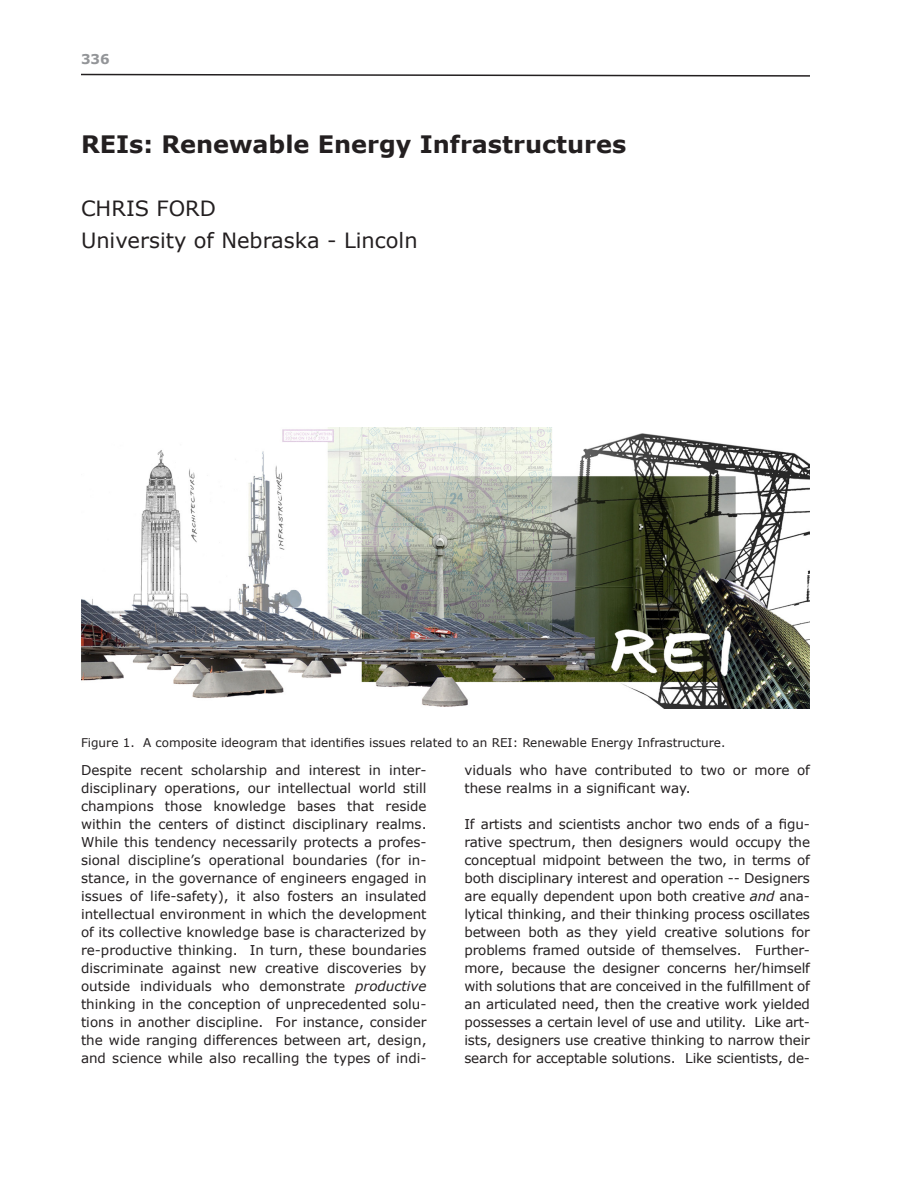
<style>
.page{position:relative;width:918px;height:1188px;background:#fff}
.page>*{position:absolute;margin:0;border:0;box-sizing:border-box;transform-origin:0 0}
.Paper_Title{font:700 24px "Verdana";color:#231f20}
.Author_Name{font:21px "Verdana";color:#231f20}
.Body_Text{font:13.5px/18px "Verdana";color:#231f20;text-align:justify}
.t1{font:700 13.5px "Verdana";color:#939598}
.t2{font:12px "Verdana";color:#231f20}
.s1{font-style:italic}
</style>
<div class="page">
<svg style="left:81px;top:73px;width:729px;height:4px"></svg>
<div style="left:214px;top:49px;width:480px;height:25px;background:#fff"></div>
<img style="left:81px;top:428px;width:729px;height:280px">
<p class="t1" style="left:81px;top:51px;width:30px">336</p>
<p class="Paper_Title" style="left:81px;top:129px;width:547px">REIs: Renewable Energy Infrastructures</p>
<p class="Author_Name" style="left:81px;top:195px;width:137px">CHRIS FORD</p>
<p class="Author_Name" style="left:81px;top:227px;width:338px">University of Nebraska - Lincoln</p>
<p class="t2" style="left:81px;top:735px;width:646px">Figure 1. A composite ideogram that identifies issues related to an REI: Renewable Energy Infrastructure.</p>
<p class="Body_Text" style="left:81px;top:761px;width:347px">Despite recent scholarship and interest in inter&shy;disciplinary operations, our intellectual world still champions those knowledge bases that reside within the centers of distinct disciplinary realms.<br>While this tendency necessarily protects a profes&shy;sional discipline’s operational boundaries (for in&shy;stance, in the governance of engineers engaged in issues of life-safety), it also fosters an insulated intellectual environment in which the development of its collective knowledge base is characterized by re-productive thinking. In turn, these boundaries discriminate against new creative discoveries by outside individuals who demonstrate <span class="s1">productive </span>thinking in the conception of unprecedented solu&shy;tions in another discipline. For instance, consider the wide ranging differences between art, design, and science while also recalling the types of indi-</p>
<p class="Body_Text" style="left:464px;top:761px;width:347px">viduals who have contributed to two or more of these realms in a significant way.</p>
<p class="Body_Text" style="left:464px;top:815px;width:347px">If artists and scientists anchor two ends of a figu&shy;rative spectrum, then designers would occupy the conceptual midpoint between the two, in terms of both disciplinary interest and operation -- Designers are equally dependent upon both creative <span class="s1">and</span> ana&shy;lytical thinking, and their thinking process oscillates between both as they yield creative solutions for problems framed outside of themselves. Further&shy;more, because the designer concerns her/himself with solutions that are conceived in the fulfillment of an articulated need, then the creative work yielded possesses a certain level of use and utility. Like art&shy;ists, designers use creative thinking to narrow their search for acceptable solutions. Like scientists, de-</p>
</div>
